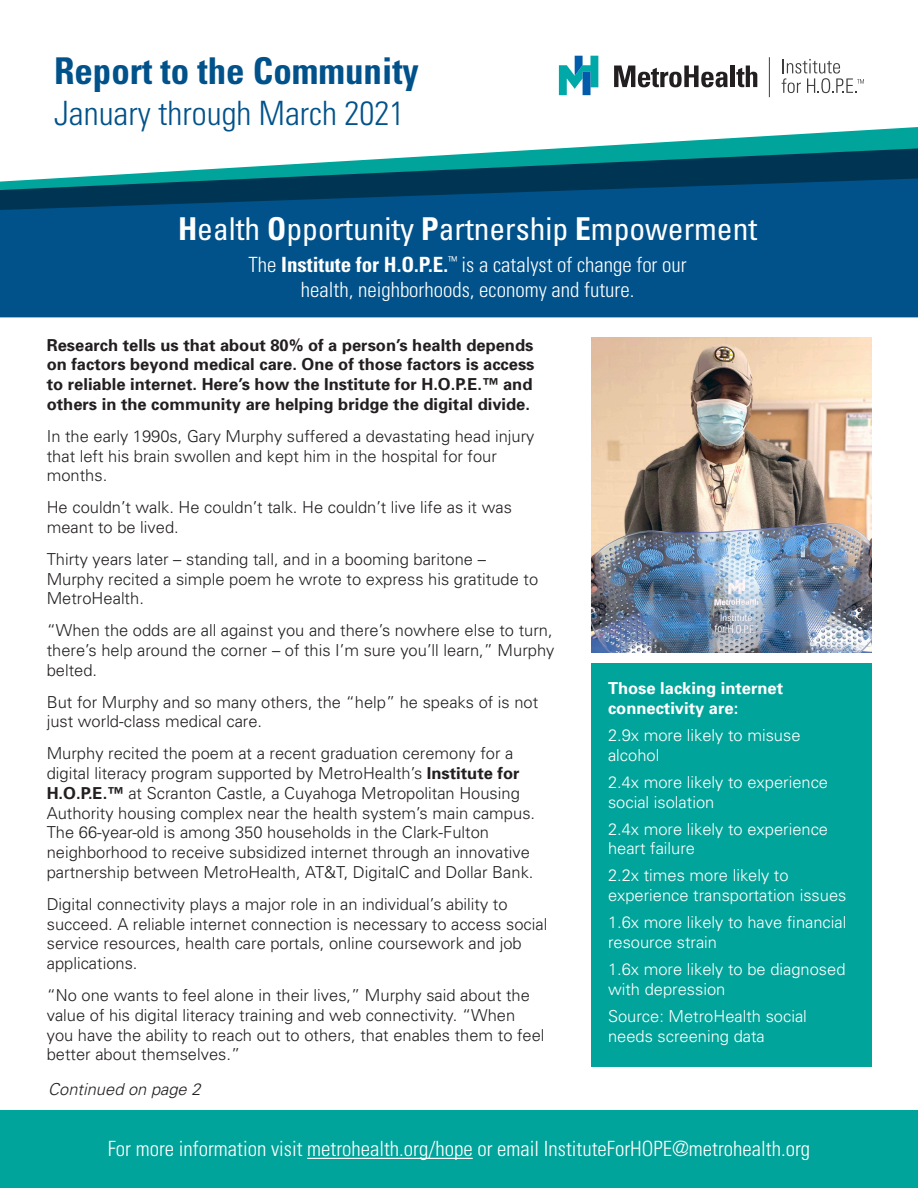
<style>
.page{position:relative;width:918px;height:1188px;background:#fff}
.page>*{position:absolute;margin:0;border:0;box-sizing:border-box;transform-origin:0 0}
.t1{font:700 condensed 36.9px "Univers";color:#01528a}
.t2{font:300 condensed 33.6px "Univers";color:#01528a}
.t3{font:condensed 31.5px "Univers";color:#fff}
.t4{font:300 condensed 21px "Univers";color:#fff}
.t5{font:300 16.5px/19.8px "Univers";color:#231f20}
.t6{font:300 16.5px/19.8px "Univers";color:#fff}
.t7{font:700 16.5px/19.8px "Univers";color:#231f20}
.t8{font:700 16.5px "Univers";color:#fff}
.t9{font:italic 300 16.5px "Univers";color:#231f20}
.s1{font-weight:700}
</style>
<div class="page">
<div style="left:0;top:210px;width:918px;height:107px;background:#01528a"></div>
<div style="left:0;top:1111px;width:918px;height:77px;background:#00a49a"></div>
<svg style="left:614px;top:66px;width:114px;height:21px"></svg>
<hr style="left:731px;top:66px;width:4px;height:21px;background:#231f20">
<svg style="left:736px;top:66px;width:21px;height:21px"></svg>
<svg style="left:559px;top:56px;width:39px;height:39px"></svg>
<div style="left:583px;top:71px;width:8px;height:24px;background:#015dab"></div>
<hr style="left:769px;top:57px;width:1px;height:40px;background:#3e3e3f">
<svg style="left:782px;top:59px;width:82px;height:34px"></svg>
<svg style="left:0;top:127px;width:918px;height:83px"></svg>
<hr style="left:307px;top:1158px;width:166px;height:1px;background:#fff">
<div style="left:591px;top:664px;width:280px;height:403px;background:#00a49a"></div>
<img style="left:591px;top:337px;width:280px;height:316px">
<p class="t1" style="left:54px;top:48px;width:367px">Report to the Community</p>
<p class="t2" style="left:54px;top:92px;width:352px">January through March 2021</p>
<p class="t3" style="left:178px;top:209px;width:581px"><span class="s1">H</span>ealth <span class="s1">O</span>pportunity <span class="s1">P</span>artnership <span class="s1">E</span>mpowerment</p>
<p class="t4" style="left:249px;top:252px;width:440px">The <span class="s1">Institute for H.O.P.E.</span><sup>™</sup> is a catalyst of change for our</p>
<p class="t4" style="left:301px;top:277px;width:335px">health, neighborhoods, economy and future.</p>
<p class="t7" style="left:47px;top:335px;width:489px">Research tells us that about 80% of a person’s health depends on factors beyond medical care. One of those factors is access to reliable internet. Here’s how the Institute for H.O.P.E.™ and others in the community are helping bridge the digital divide.</p>
<p class="t5" style="left:47px;top:426px;width:489px">In the early 1990s, Gary Murphy suffered a devastating head injury that left his brain swollen and kept him in the hospital for four months.</p>
<p class="t5" style="left:47px;top:497px;width:467px">He couldn’t walk. He couldn’t talk. He couldn’t live life as it was meant to be lived.</p>
<p class="t5" style="left:47px;top:549px;width:493px">Thirty years later – standing tall, and in a booming baritone –<br>Murphy recited a simple poem he wrote to express his gratitude to<br>MetroHealth.</p>
<p class="t5" style="left:47px;top:620px;width:509px;text-align:justify">“When the odds are all against you and there’s nowhere else to turn, there’s help around the corner – of this I’m sure you’ll learn,” Murphy belted.</p>
<p class="t5" style="left:47px;top:692px;width:493px">But for Murphy and so many others, the “help” he speaks of is not just world-class medical care.</p>
<p class="t5" style="left:47px;top:743px;width:490px">Murphy recited the poem at a recent graduation ceremony for a digital literacy program supported by MetroHealth’s <span class="s1">Institute for H.O.P.E.™</span> at Scranton Castle, a Cuyahoga Metropolitan Housing Authority housing complex near the health system’s main campus.<br>The 66-year-old is among 350 households in the Clark-Fulton neighborhood to receive subsidized internet through an innovative partnership between MetroHealth, AT&amp;T, DigitalC and Dollar Bank.</p>
<p class="t5" style="left:47px;top:894px;width:502px">Digital connectivity plays a major role in an individual’s ability to succeed. A reliable internet connection is necessary to access social service resources, health care portals, online coursework and job applications.</p>
<p class="t5" style="left:47px;top:985px;width:499px">“No one wants to feel alone in their lives,” Murphy said about the value of his digital literacy training and web connectivity. “When you have the ability to reach out to others, that enables them to feel better about themselves.”</p>
<p class="t9" style="left:48px;top:1079px;width:154px">Continued on page 2</p>
<p class="t8" style="left:608px;top:678px;width:177px">Those lacking internet</p>
<p class="t8" style="left:608px;top:698px;width:132px">connectivity are:</p>
<p class="t6" style="left:608px;top:725px;width:194px">2.9x more likely to misuse</p>
<p class="t6" style="left:608px;top:745px;width:53px">alcohol</p>
<p class="t6" style="left:608px;top:772px;width:222px">2.4x more likely to experience social isolation</p>
<p class="t6" style="left:608px;top:819px;width:222px">2.4x more likely to experience heart failure</p>
<p class="t6" style="left:608px;top:866px;width:182px">2.2x times more likely to</p>
<p class="t6" style="left:608px;top:885px;width:240px">experience transportation issues</p>
<p class="t6" style="left:608px;top:912px;width:240px">1.6x more likely to have financial resource strain</p>
<p class="t6" style="left:608px;top:959px;width:239px">1.6x more likely to be diagnosed with depression</p>
<p class="t6" style="left:608px;top:1006px;width:200px">Source: MetroHealth social needs screening data</p>
<p class="t4" style="left:108px;top:1136px;width:704px">For more information visit metrohealth.org/hope or email InstituteForHOPE@metrohealth.org</p>
</div>
